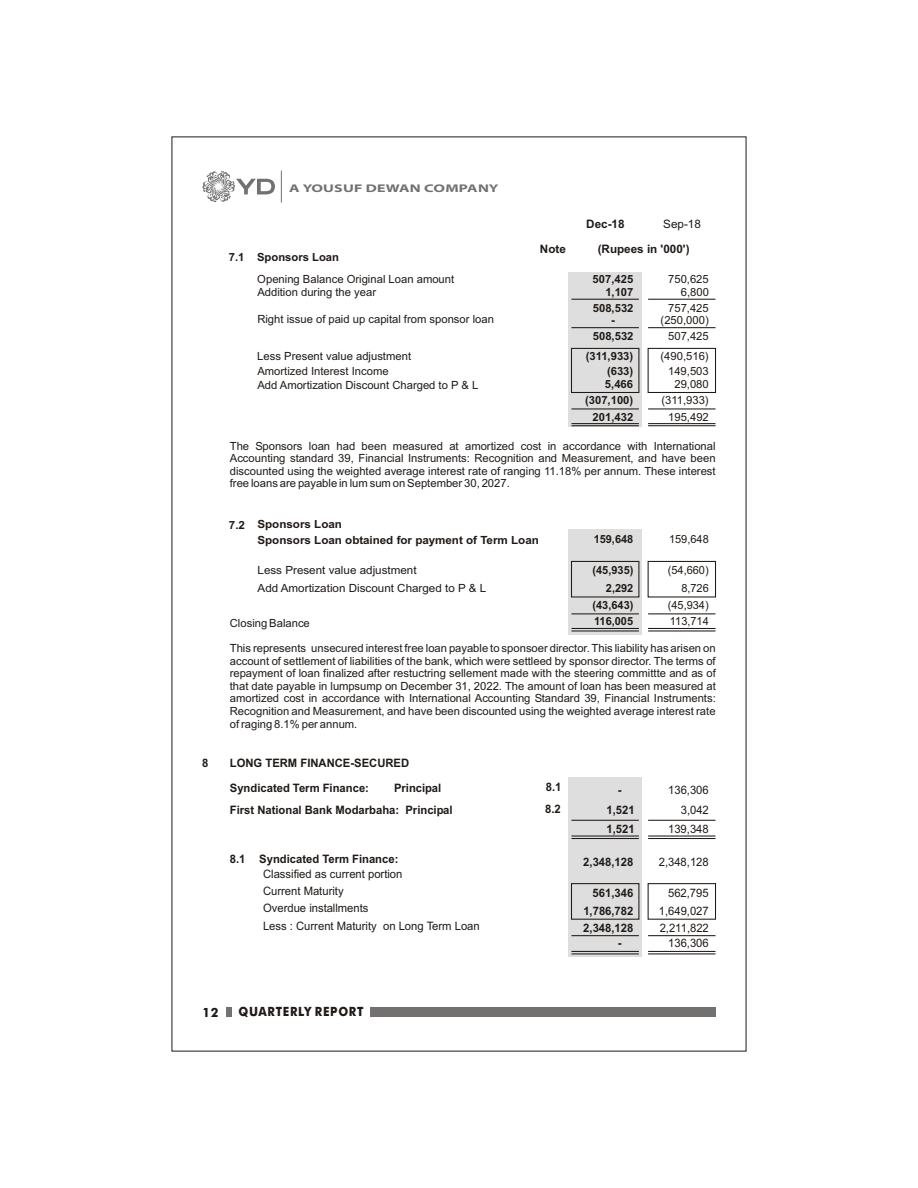
<style>
.page{position:relative;width:918px;height:1188px;background:#fff}
.page>*{position:absolute;margin:0;border:0;box-sizing:border-box;transform-origin:0 0}
.t1{font:700 12.75px "Futura Md BT";letter-spacing:.065em;color:#1f1a17;scale:.9 1}
.t2{font:700 12.75px "Futura Md BT";letter-spacing:.065em;color:#1f1a17}
.t3{font:700 11.7px/19.4px "Arial";color:#1f1a17;text-align:center}
.t4{font:11.7px/19.2px "Arial";color:#1f1a17;text-align:right}
.t5{font:11.25px/12.6px "Arial";color:#1f1a17}
.t6{font:700 11.25px/15.8px "Arial";color:#1f1a17}
.t7{font:700 semi-expanded 11.1px "Myriad Pro";letter-spacing:.015em;color:#737070;scale:1.31 1}
</style>
<div class="page">
<div style="left:569px;top:529px;width:73px;height:105px;background:#dedede"></div>
<div style="left:569px;top:777px;width:73px;height:180px;background:#dedede"></div>
<div style="left:569px;top:272px;width:73px;height:155px;background:#dedede"></div>
<hr style="left:648px;top:299px;width:68px;height:1px;background:#1f1a17">
<hr style="left:571px;top:299px;width:68px;height:1px;background:#1f1a17">
<div style="left:648px;top:348px;width:68px;height:45px;border:1px solid #1f1a17"></div>
<div style="left:571px;top:348px;width:68px;height:45px;border:1px solid #1f1a17"></div>
<hr style="left:648px;top:408px;width:68px;height:1px;background:#1f1a17">
<hr style="left:571px;top:408px;width:68px;height:1px;background:#1f1a17">
<hr style="left:648px;top:423px;width:68px;height:1px;background:#1f1a17">
<hr style="left:571px;top:423px;width:68px;height:1px;background:#1f1a17">
<hr style="left:648px;top:425px;width:68px;height:1px;background:#1f1a17">
<hr style="left:571px;top:425px;width:68px;height:1px;background:#1f1a17">
<hr style="left:648px;top:613px;width:68px;height:1px;background:#1f1a17">
<hr style="left:571px;top:613px;width:68px;height:1px;background:#1f1a17">
<hr style="left:648px;top:820px;width:68px;height:1px;background:#1f1a17">
<hr style="left:571px;top:820px;width:68px;height:1px;background:#1f1a17">
<hr style="left:648px;top:935px;width:68px;height:1px;background:#1f1a17">
<hr style="left:571px;top:935px;width:68px;height:1px;background:#1f1a17">
<hr style="left:648px;top:628px;width:68px;height:1px;background:#1f1a17">
<hr style="left:571px;top:628px;width:68px;height:1px;background:#1f1a17">
<hr style="left:648px;top:630px;width:68px;height:1px;background:#1f1a17">
<hr style="left:571px;top:630px;width:68px;height:1px;background:#1f1a17">
<hr style="left:648px;top:836px;width:68px;height:1px;background:#1f1a17">
<hr style="left:571px;top:836px;width:68px;height:1px;background:#1f1a17">
<hr style="left:648px;top:838px;width:68px;height:1px;background:#1f1a17">
<hr style="left:571px;top:838px;width:68px;height:1px;background:#1f1a17">
<hr style="left:648px;top:951px;width:68px;height:1px;background:#1f1a17">
<hr style="left:571px;top:951px;width:68px;height:1px;background:#1f1a17">
<hr style="left:648px;top:953px;width:68px;height:1px;background:#1f1a17">
<hr style="left:571px;top:953px;width:68px;height:1px;background:#1f1a17">
<div style="left:571px;top:561px;width:68px;height:37px;border:1px solid #1f1a17"></div>
<div style="left:571px;top:883px;width:68px;height:37px;border:1px solid #1f1a17"></div>
<div style="left:648px;top:561px;width:68px;height:37px;border:1px solid #1f1a17"></div>
<div style="left:648px;top:883px;width:68px;height:37px;border:1px solid #1f1a17"></div>
<hr style="left:648px;top:327px;width:68px;height:1px;background:#1f1a17">
<hr style="left:571px;top:327px;width:68px;height:1px;background:#1f1a17">
<svg style="left:202px;top:171px;width:73px;height:32px"></svg>
<hr style="left:281px;top:171px;width:1px;height:32px;background:#737070">
<div style="left:370px;top:1008px;width:346px;height:9px;background:#737070"></div>
<div style="left:226px;top:1008px;width:6px;height:9px;background:#737070"></div>
<p class="t7" style="left:289px;top:184px;width:161px">A YOUSUF DEWAN COMPANY</p>
<p class="t3" style="left:586px;top:216px;width:40px">Dec-18</p>
<p class="t4" style="left:663px;top:216px;width:39px">Sep-18</p>
<p class="t3" style="left:540px;top:240px;width:27px">Note</p>
<p class="t3" style="left:598px;top:240px;width:93px">(Rupees in '000')</p>
<p class="t6" style="left:229px;top:250px;width:112px">7.1 Sponsors Loan</p>
<p class="t5" style="left:257px;top:274px;width:198px">Opening Balance Original Loan amount<br>Addition during the year</p>
<p class="t6" style="left:593px;top:272px;width:42px">507,425</p>
<p class="t5" style="left:668px;top:274px;width:42px">750,625</p>
<p class="t6" style="left:605px;top:285px;width:30px">1,107</p>
<p class="t5" style="left:681px;top:287px;width:30px">6,800</p>
<p class="t6" style="left:593px;top:301px;width:42px">508,532</p>
<p class="t5" style="left:668px;top:303px;width:42px">757,425</p>
<p class="t6" style="left:586px;top:349px;width:49px">(311,933)</p>
<p class="t5" style="left:661px;top:351px;width:50px">(490,516)</p>
<p class="t6" style="left:607px;top:364px;width:28px">(633)</p>
<p class="t5" style="left:668px;top:366px;width:42px">149,503</p>
<p class="t5" style="left:257px;top:314px;width:238px">Right issue of paid up capital from sponsor loan</p>
<p class="t6" style="left:611px;top:314px;width:5px">-</p>
<p class="t5" style="left:661px;top:315px;width:50px">(250,000)</p>
<p class="t6" style="left:593px;top:329px;width:42px">508,532</p>
<p class="t5" style="left:668px;top:331px;width:42px">507,425</p>
<p class="t5" style="left:257px;top:350px;width:223px;line-height:14.2px">Less Present value adjustment<br>Amortized Interest Income<br>Add Amortization Discount Charged to P &amp; L</p>
<p class="t6" style="left:605px;top:378px;width:30px">5,466</p>
<p class="t5" style="left:674px;top:379px;width:36px">29,080</p>
<p class="t6" style="left:585px;top:393px;width:50px">(307,100)</p>
<p class="t5" style="left:661px;top:395px;width:49px">(311,933)</p>
<p class="t6" style="left:593px;top:410px;width:42px">201,432</p>
<p class="t5" style="left:668px;top:412px;width:42px">195,492</p>
<p class="t5" style="left:230px;top:440px;width:487px;text-align:justify">The Sponsors loan had been measured at amortized cost in accordance with International Accounting standard 39, Financial Instruments: Recognition and Measurement, and have been discounted using the weighted average interest rate of ranging 11.18% per annum. These interest free loans are payable in lum sum on September 30, 2027.</p>
<p class="t6" style="left:258px;top:517px;width:283px;text-indent:-29px">7.2 Sponsors Loan<br>Sponsors Loan obtained for payment of Term Loan</p>
<p class="t5" style="left:258px;top:562px;width:230px;line-height:18.1px">Less Present value adjustment<br>Add Amortization Discount Charged to P &amp; L</p>
<p class="t6" style="left:594px;top:533px;width:41px">159,648</p>
<p class="t5" style="left:669px;top:534px;width:41px">159,648</p>
<p class="t6" style="left:593px;top:563px;width:42px">(45,935)</p>
<p class="t5" style="left:668px;top:565px;width:42px">(54,660)</p>
<p class="t6" style="left:606px;top:581px;width:29px">2,292</p>
<p class="t5" style="left:681px;top:583px;width:29px">8,726</p>
<p class="t6" style="left:593px;top:598px;width:42px">(43,643)</p>
<p class="t5" style="left:668px;top:600px;width:42px">(45,934)</p>
<p class="t3" style="left:202px;top:755px;width:8px">8</p>
<p class="t5" style="left:230px;top:618px;width:82px">Closing Balance</p>
<p class="t6" style="left:594px;top:615px;width:41px">116,005</p>
<p class="t5" style="left:670px;top:616px;width:40px">113,714</p>
<p class="t5" style="left:230px;top:643px;width:488px;text-align:justify">This represents unsecured interest free loan payable to sponsoer director. This liability has arisen on account of settlement of liabilities of the bank, which were settleed by sponsor director. The terms of repayment of loan finalized after restuctring sellement made with the steering committte and as of that date payable in lumpsump on December 31, 2022. The amount of loan has been measured at amortized cost in accordance with International Accounting Standard 39, Financial Instruments:<br>Recognition and Measurement, and have been discounted using the weighted average interest rate of raging 8.1% per annum.</p>
<p class="t3" style="left:230px;top:755px;width:181px">LONG TERM FINANCE-SECURED</p>
<p class="t3" style="left:546px;top:778px;width:17px">8.1</p>
<p class="t4" style="left:668px;top:782px;width:42px">136,306</p>
<p class="t3" style="left:545px;top:801px;width:17px">8.2</p>
<p class="t4" style="left:668px;top:801px;width:42px">3,042<br>139,348</p>
<p class="t3" style="left:230px;top:779px;width:141px">Syndicated Term Finance:</p>
<p class="t3" style="left:394px;top:779px;width:49px">Principal</p>
<p class="t3" style="left:607px;top:782px;width:30px">-<br>1,521<br>1,521</p>
<p class="t3" style="left:583px;top:854px;width:52px">2,348,128</p>
<p class="t3" style="left:583px;top:884px;width:52px;line-height:18.6px;text-align:right">561,346<br>1,786,782</p>
<p class="t3" style="left:618px;top:922px;width:17px;line-height:15px;text-align:left;text-indent:-35px">2,348,128 -</p>
<p class="t3" style="left:230px;top:801px;width:224px">First National Bank Modarbaha: Principal</p>
<p class="t3" style="left:230px;top:850px;width:17px">8.1</p>
<p class="t4" style="left:659px;top:854px;width:52px">2,348,128</p>
<p class="t4" style="left:263px;top:867px;width:141px;line-height:16.5px;text-align:left">Classified as current portion<br>Current Maturity</p>
<p class="t3" style="left:259px;top:850px;width:141px">Syndicated Term Finance:</p>
<p class="t4" style="left:668px;top:884px;width:42px">562,795</p>
<p class="t4" style="left:263px;top:900px;width:107px">Overdue installments</p>
<p class="t4" style="left:659px;top:903px;width:52px">1,649,027</p>
<p class="t4" style="left:263px;top:918px;width:218px">Less : Current Maturity on Long Term Loan</p>
<p class="t4" style="left:660px;top:920px;width:51px">2,211,822</p>
<p class="t4" style="left:668px;top:935px;width:42px">136,306</p>
<p class="t2" style="left:202px;top:1007px;width:18px">12</p>
<p class="t1" style="left:238px;top:1007px;width:140px">QUARTERLY REPORT</p>
</div>
